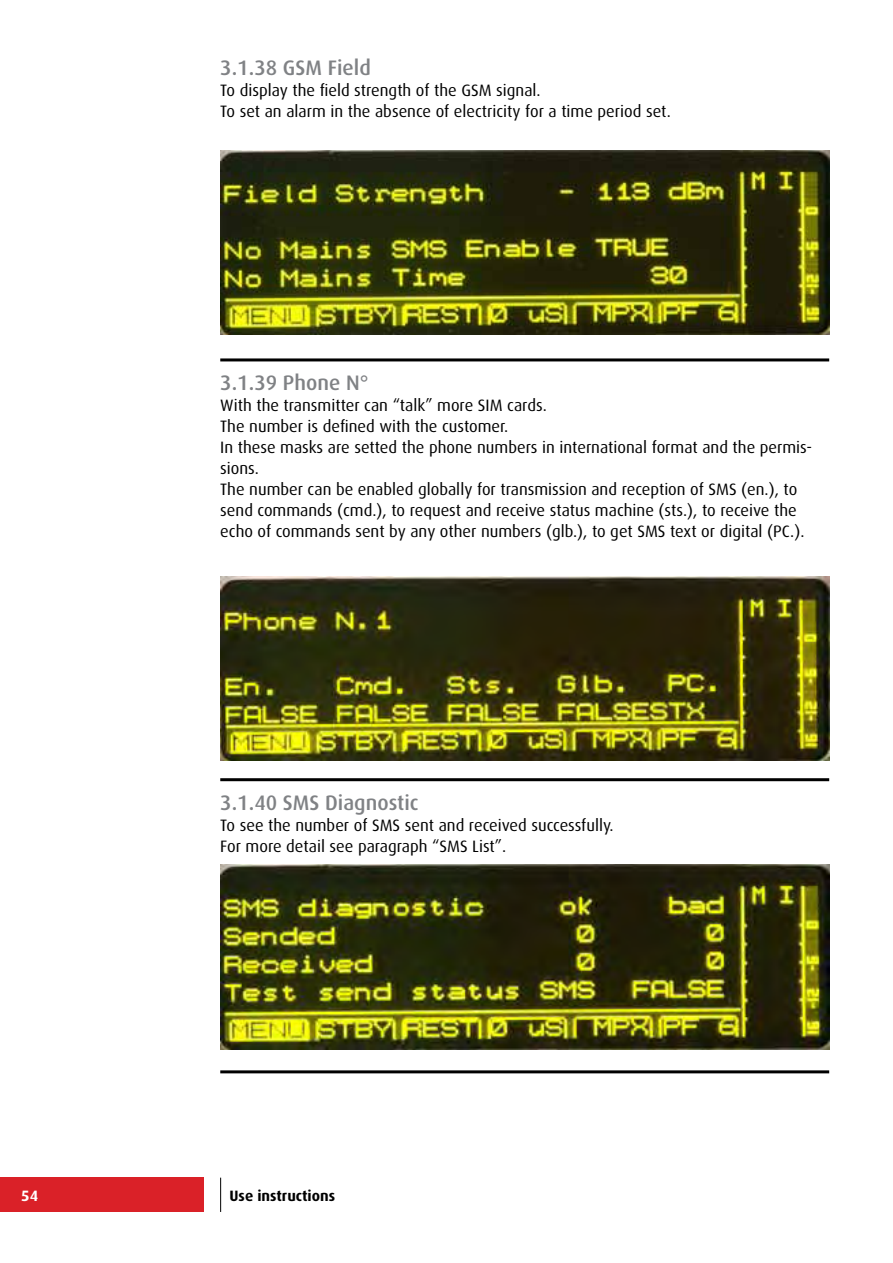
<style>
.page{position:relative;width:893px;height:1263px;background:#fff}
.page>*{position:absolute;margin:0;border:0;box-sizing:border-box;transform-origin:0 0}
.t1{font:500 21px "Dax";color:#808285}
.t2{font:16.5px/21px "Dax";color:#000}
.t3{font:700 15px "Dax";color:#000}
.t4{font:700 15px "Dax";color:#fff}
</style>
<div class="page">
<div style="left:0;top:1178px;width:203px;height:34px;background:#da2128"></div>
<hr style="left:220px;top:1177px;width:1px;height:35px;background:#000">
<img style="left:221px;top:151px;width:608px;height:183px">
<hr style="left:220px;top:358px;width:609px;height:3px;background:#000">
<img style="left:221px;top:577px;width:608px;height:183px">
<hr style="left:220px;top:778px;width:609px;height:3px;background:#000">
<img style="left:220px;top:865px;width:609px;height:184px">
<hr style="left:220px;top:1070px;width:609px;height:3px;background:#000">
<p class="t1" style="left:220px;top:56px;width:152px">3.1.38 GSM Field</p>
<p class="t2" style="left:220px;top:80px;width:452px">To display the field strength of the GSM signal.<br>To set an alarm in the absence of electricity for a time period set.</p>
<p class="t1" style="left:220px;top:371px;width:150px">3.1.39 Phone N°</p>
<p class="t2" style="left:220px;top:395px;width:593px">With the transmitter can “talk” more SIM cards.<br>The number is defined with the customer.<br>In these masks are setted the phone numbers in international format and the permis&shy;sions.<br>The number can be enabled globally for transmission and reception of SMS (en.), to send commands (cmd.), to request and receive status machine (sts.), to receive the echo of commands sent by any other numbers (glb.), to get SMS text or digital (PC.).</p>
<p class="t1" style="left:220px;top:791px;width:200px">3.1.40 SMS Diagnostic</p>
<p class="t2" style="left:220px;top:815px;width:395px">To see the number of SMS sent and received successfully.<br>For more detail see paragraph “SMS List”.</p>
<p class="t4" style="left:21px;top:1187px;width:18px">54</p>
<p class="t3" style="left:230px;top:1187px;width:107px">Use instructions</p>
</div>
